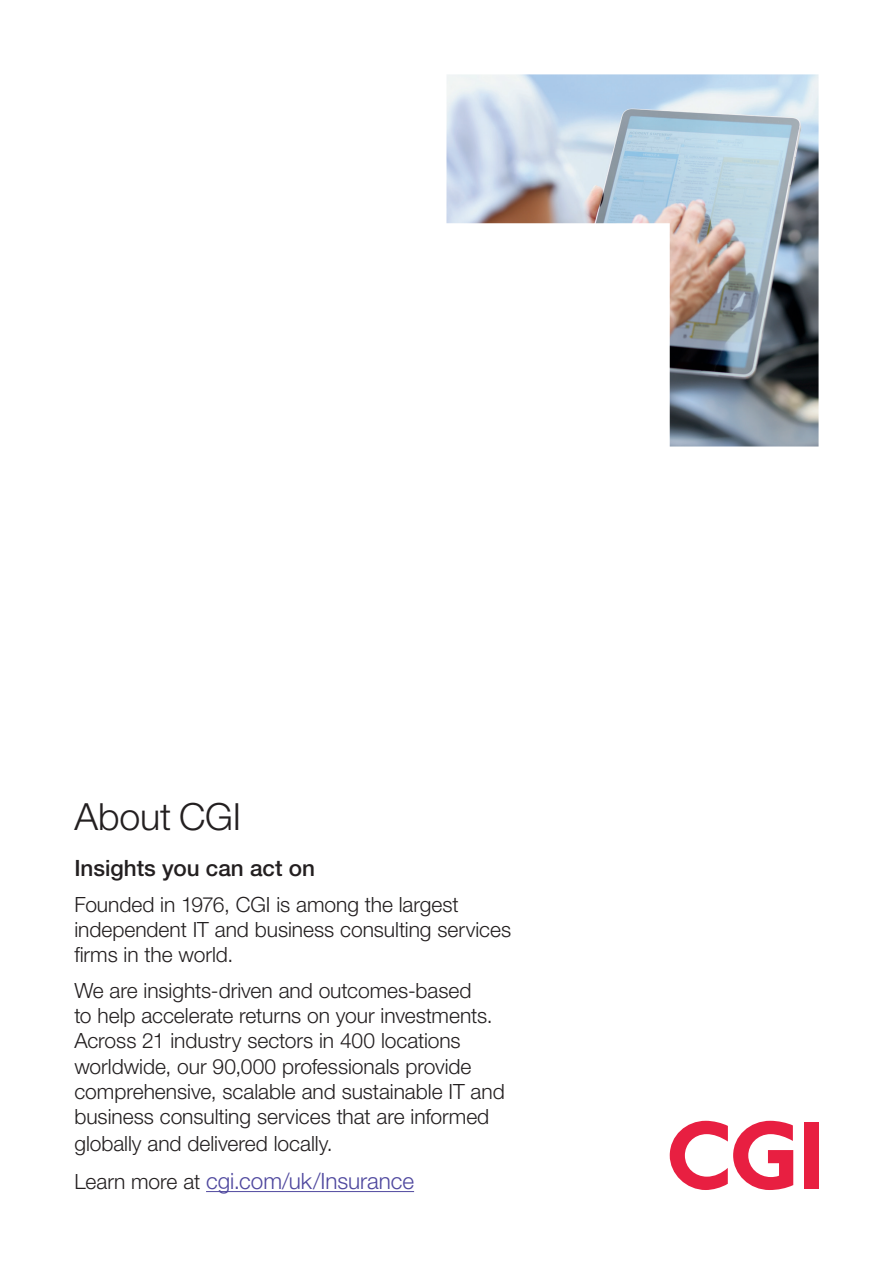
<style>
.page{position:relative;width:893px;height:1263px;background:#fff}
.page>*{position:absolute;margin:0;border:0;box-sizing:border-box;transform-origin:0 0}
.t1{font:300 37.5px "Helvetica Neue LT Pro";letter-spacing:-.005em;color:#231f20}
.t2{font:300 22.5px "Helvetica Neue LT Pro";letter-spacing:-.005em;color:#4f489e}
.t3{font:500 22.5px "Helvetica Neue LT Pro";color:#231f20}
.t4{font:300 21px/25.5px "Helvetica Neue LT Pro";color:#231f20}
.s1{font-size:21px;color:#231f20}
</style>
<div class="page">
<svg style="left:670px;top:1121px;width:123px;height:69px"></svg>
<div style="left:804px;top:1122px;width:15px;height:66px;background:#e81f41"></div>
<hr style="left:206px;top:1191px;width:208px;height:1px;background:#4f489e">
<img style="left:446px;top:74px;width:373px;height:372px">
<h1 class="t1" style="left:74px;top:793px;width:168px">About CGI</h1>
<p class="t3" style="left:74px;top:855px;width:242px">Insights you can act on</p>
<p class="t4" style="left:74px;top:891px;width:438px">Founded in 1976, CGI is among the largest independent IT and business consulting services firms in the world.</p>
<p class="t4" style="left:74px;top:977px;width:432px">We are insights-driven and outcomes-based<br>to help accelerate returns on your investments.<br>Across 21 industry sectors in 400 locations worldwide, our 90,000 professionals provide comprehensive, scalable and sustainable IT and business consulting services that are informed globally and delivered locally.</p>
<p class="t2" style="left:74px;top:1167px;width:341px"><span class="s1">Learn more at</span> cgi.com/uk/Insurance</p>
</div>
